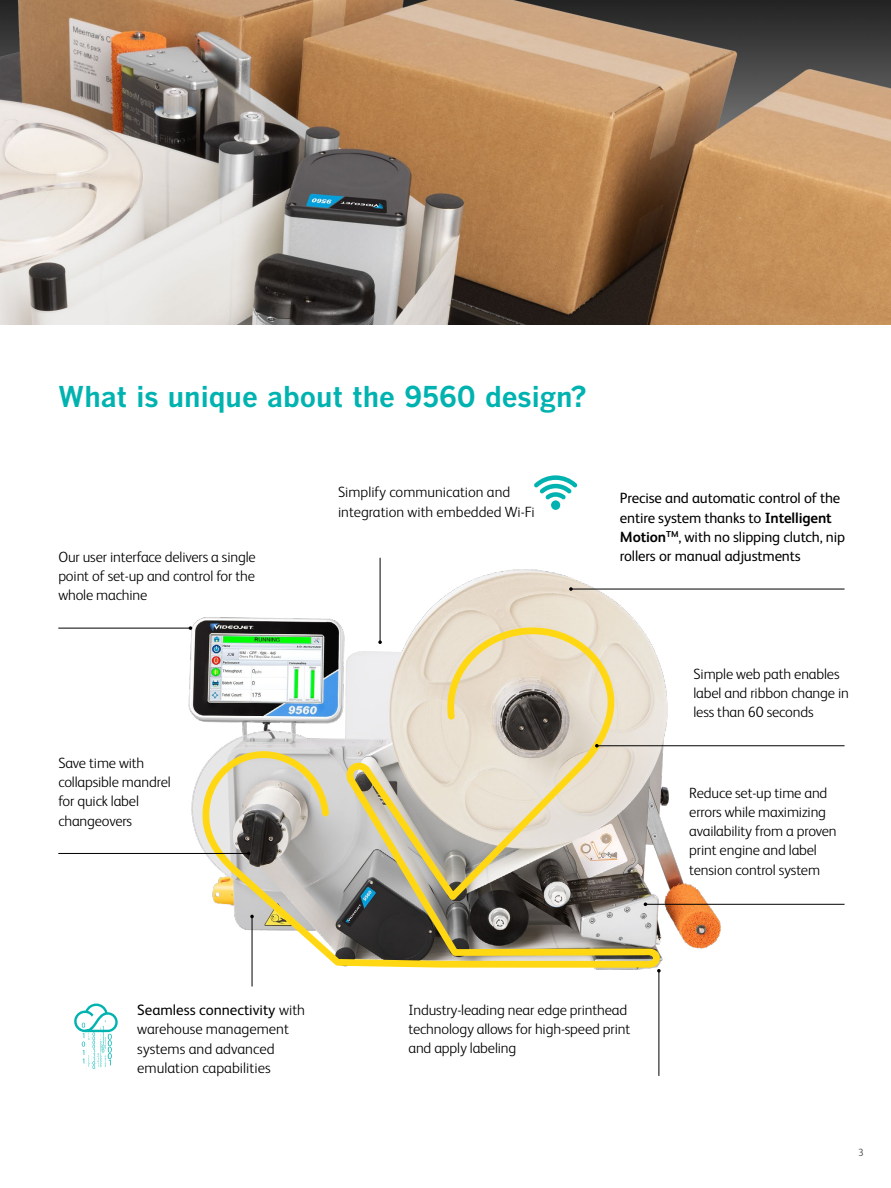
<style>
.page{position:relative;width:891px;height:1188px;background:#fff}
.page>*{position:absolute;margin:0;border:0;box-sizing:border-box;transform-origin:0 0}
.t1{font:700 28.5px "Benton Gothic";color:#00b3b0}
.t2{font:300 15px/19.5px "FS Albert Pro";color:#000}
.t3{font:300 14.85px/19.4px "FS Albert Pro";letter-spacing:-.01em;color:#000}
.t4{font:14.85px/19.4px "FS Albert Pro";letter-spacing:-.01em;color:#000}
.t5{font:300 10.5px "FS Albert Pro";color:#414042}
.s1{font-weight:700}
.s2{font-weight:400}
</style>
<div class="page">
<img style="left:148px;top:557px;width:608px;height:494px">
<svg style="left:357px;top:622px;width:266px;height:148px;background:#dad1bb"></svg>
<svg style="left:376px;top:770px;width:285px;height:198px;background:#aea68b"></svg>
<hr style="left:58px;top:853px;width:191px;height:1px;background:#000">
<hr style="left:597px;top:745px;width:248px;height:1px;background:#000">
<svg style="left:595px;top:744px;width:4px;height:4px"></svg>
<hr style="left:658px;top:971px;width:1px;height:105px;background:#000">
<svg style="left:657px;top:969px;width:4px;height:4px"></svg>
<hr style="left:645px;top:904px;width:200px;height:1px;background:#000">
<hr style="left:571px;top:589px;width:274px;height:1px;background:#000">
<svg style="left:569px;top:587px;width:4px;height:4px"></svg>
<svg style="left:534px;top:475px;width:43px;height:25px"></svg>
<div style="left:551px;top:500px;width:9px;height:10px;background:#00b3b0;border-radius:50%"></div>
<hr style="left:58px;top:628px;width:132px;height:1px;background:#000">
<hr style="left:380px;top:558px;width:1px;height:84px;background:#000">
<svg style="left:378px;top:640px;width:4px;height:4px"></svg>
<img style="left:0;top:0;width:891px;height:325px">
<svg style="left:74px;top:1003px;width:44px;height:66px"></svg>
<hr style="left:252px;top:916px;width:1px;height:71px;background:#000">
<svg style="left:203px;top:751px;width:173px;height:217px"></svg>
<h1 class="t1" style="left:58px;top:380px;width:530px">What is unique about the 9560 design?</h1>
<p class="t3" style="left:58px;top:546px;width:199px;text-align:justify">Our user interface delivers a single point of set-up and control for the whole machine</p>
<p class="t3" style="left:58px;top:752px;width:114px">Save time with collapsible mandrel for quick label changeovers</p>
<p class="t3" style="left:338px;top:482px;width:198px">Simplify communication and integration with embedded Wi-Fi</p>
<p class="t4" style="left:620px;top:487px;width:227px">Precise and automatic control of the entire system thanks to <span class="s1">Intelligent Motion</span><sup>TM</sup>, with no slipping clutch, nip rollers or manual adjustments</p>
<p class="t3" style="left:693px;top:663px;width:157px">Simple web path enables label and ribbon change in less than 60 seconds</p>
<p class="t3" style="left:689px;top:782px;width:149px">Reduce set-up time and errors while maximizing availability from a proven print engine and label tension control system</p>
<p class="t2" style="left:137px;top:999px;width:169px"><span class="s2">Seamless connectivity</span> with warehouse management systems and advanced emulation capabilities</p>
<p class="t3" style="left:408px;top:999px;width:223px">Industry-leading near edge printhead technology allows for high-speed print and apply labeling</p>
<p class="t5" style="left:858px;top:1145px;width:7px">3</p>
</div>
